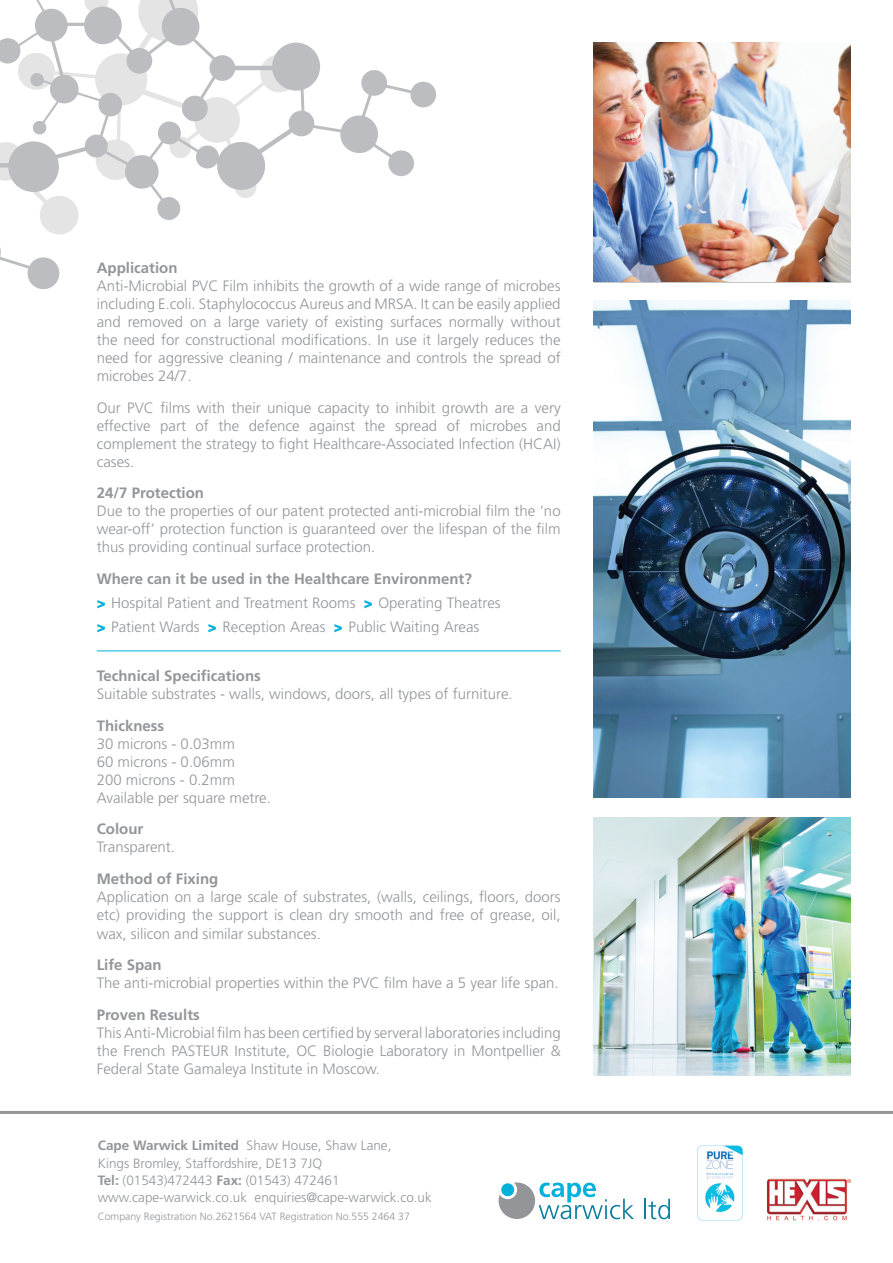
<style>
.page{position:relative;width:893px;height:1263px;background:#fff}
.page>*{position:absolute;margin:0;border:0;box-sizing:border-box;transform-origin:0 0}
.t1{font:300 15px/18px "Frutiger";color:#939598;text-align:justify}
.t2{font:700 15px "Frutiger";color:#939598}
.t3{font:300 13.5px "Frutiger";color:#939598}
.t4{font:300 10.5px "Frutiger";color:#939598}
.s1{font-weight:900;color:#00b1dc}
.s2{font-weight:700}
</style>
<div class="page">
<hr style="left:97px;top:650px;width:464px;height:1px;background:#00b1dc">
<img style="left:594px;top:301px;width:256px;height:496px">
<img style="left:594px;top:43px;width:256px;height:239px">
<svg style="left:0;top:0;width:436px;height:290px"></svg>
<img style="left:594px;top:817px;width:256px;height:258px">
<svg style="left:498px;top:1182px;width:136px;height:37px"></svg>
<hr style="left:644px;top:1199px;width:2px;height:20px;background:#0a7e9f">
<svg style="left:648px;top:1199px;width:22px;height:20px"></svg>
<img style="left:767px;top:1178px;width:83px;height:43px">
<img style="left:697px;top:1145px;width:46px;height:76px">
<hr style="left:0;top:1111px;width:893px;height:3px;background:#939598">
<p class="t2" style="left:97px;top:259px;width:82px">Application</p>
<p class="t1" style="left:97px;top:277px;width:465px">Anti-Microbial PVC Film inhibits the growth of a wide range of microbes including E.coli. Staphylococcus Aureus and MRSA. It can be easily applied and removed on a large variety of existing surfaces normally without the need for constructional modifications. In use it largely reduces the need for aggressive cleaning / maintenance and controls the spread of microbes 24/7.</p>
<p class="t1" style="left:97px;top:398px;width:465px">Our PVC films with their unique capacity to inhibit growth are a very effective part of the defence against the spread of microbes and complement the strategy to fight Healthcare-Associated Infection (HCAI) cases.</p>
<p class="t2" style="left:97px;top:484px;width:109px">24/7 Protection</p>
<p class="t1" style="left:97px;top:502px;width:465px">Due to the properties of our patent protected anti-microbial film the ‘no wear-off’ protection function is guaranteed over the lifespan of the film thus providing continual surface protection.</p>
<p class="t2" style="left:97px;top:570px;width:377px">Where can it be used in the Healthcare Environment?</p>
<p class="t1" style="left:97px;top:593px;width:405px"><span class="s1">&gt;</span> Hospital Patient and Treatment Rooms <span class="s1">&gt;</span> Operating Theatres</p>
<p class="t1" style="left:97px;top:617px;width:384px"><span class="s1">&gt;</span> Patient Wards <span class="s1">&gt;</span> Reception Areas <span class="s1">&gt;</span> Public Waiting Areas</p>
<p class="t2" style="left:97px;top:667px;width:166px">Technical Specifications</p>
<p class="t1" style="left:97px;top:685px;width:417px">Suitable substrates - walls, windows, doors, all types of furniture.</p>
<p class="t2" style="left:97px;top:717px;width:69px">Thickness</p>
<p class="t1" style="left:97px;top:734px;width:140px">30 microns - 0.03mm</p>
<p class="t1" style="left:97px;top:752px;width:140px">60 microns - 0.06mm</p>
<p class="t1" style="left:97px;top:770px;width:140px">200 microns - 0.2mm</p>
<p class="t1" style="left:97px;top:788px;width:176px">Available per square metre.</p>
<p class="t2" style="left:97px;top:820px;width:48px">Colour</p>
<p class="t1" style="left:97px;top:838px;width:80px">Transparent.</p>
<p class="t2" style="left:97px;top:870px;width:123px">Method of Fixing</p>
<p class="t1" style="left:97px;top:887px;width:465px;line-height:18.5px">Application on a large scale of substrates, (walls, ceilings, floors, doors etc) providing the support is clean dry smooth and free of grease, oil, wax, silicon and similar substances.</p>
<p class="t2" style="left:97px;top:956px;width:67px">Life Span</p>
<p class="t1" style="left:97px;top:974px;width:463px">The anti-microbial properties within the PVC film have a 5 year life span.</p>
<p class="t2" style="left:97px;top:1005px;width:105px">Proven Results</p>
<p class="t1" style="left:97px;top:1023px;width:465px">This Anti-Microbial film has been certified by serveral laboratories including the French PASTEUR Institute, OC Biologie Laboratory in Montpellier &amp; Federal State Gamaleya Institute in Moscow.</p>
<p class="t3" style="left:98px;top:1138px;width:295px"><span class="s2">Cape Warwick Limited</span> Shaw House, Shaw Lane,</p>
<p class="t3" style="left:98px;top:1155px;width:226px">Kings Bromley, Staffordshire, DE13 7JQ</p>
<p class="t3" style="left:98px;top:1172px;width:243px"><span class="s2">Tel:</span> (01543)472443 <span class="s2">Fax:</span> (01543) 472461</p>
<p class="t3" style="left:98px;top:1190px;width:336px">www.cape-warwick.co.uk enquiries@cape-warwick.co.uk</p>
<p class="t4" style="left:98px;top:1210px;width:314px">Company Registration No.2621564 VAT Registration No.555 2464 37</p>
</div>
